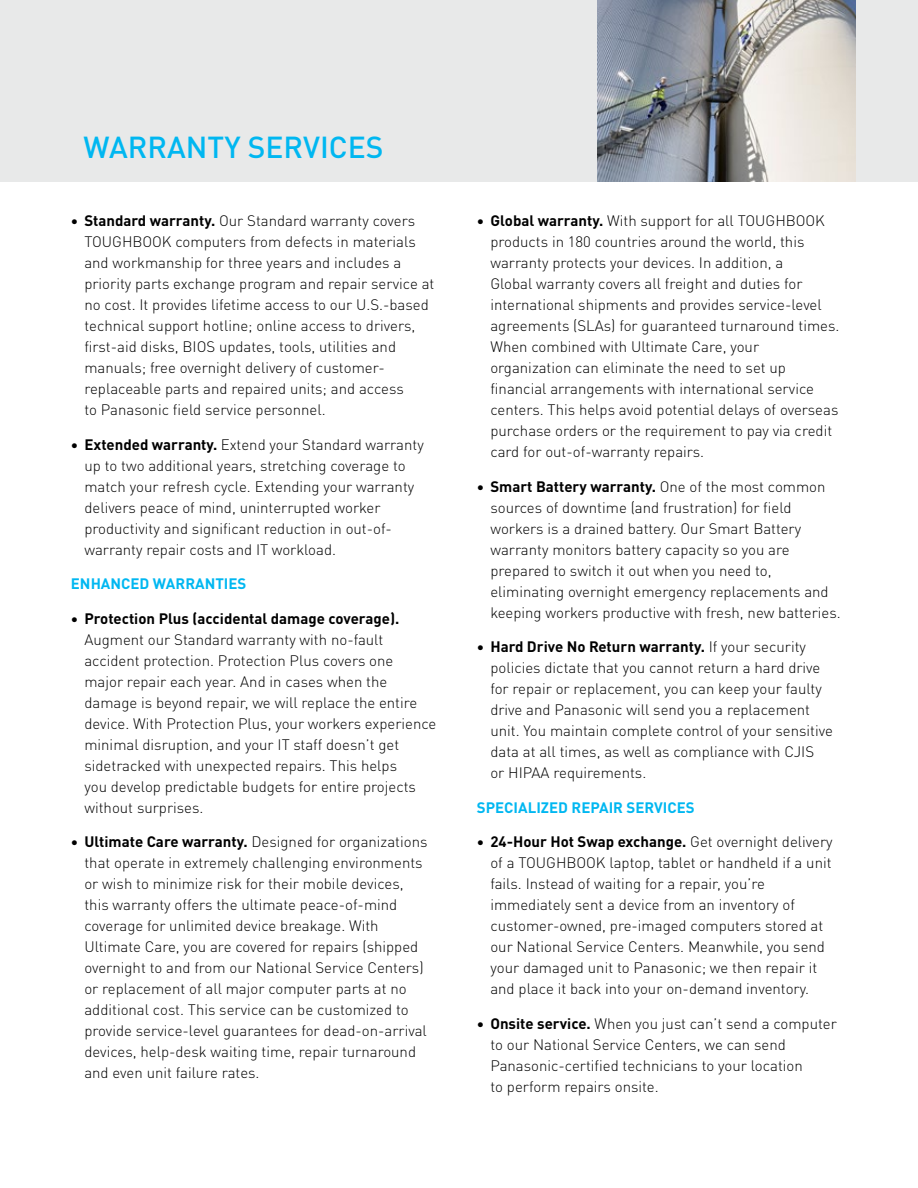
<style>
.page{position:relative;width:918px;height:1188px;background:#fff}
.page>*{position:absolute;margin:0;border:0;box-sizing:border-box;transform-origin:0 0}
.t1{font:500 30px "DINOT";color:#00b7f1}
.t2{font:300 15px/21px "DINOT";color:#000}
.t3{font:700 15px "DINOT";color:#00b7f1}
.t4{font:700 15px "DINOT";color:#000}
.s1{font-weight:700}
</style>
<div class="page">
<div style="left:0;top:0;width:918px;height:181px;background:#e8e9e9"></div>
<img style="left:597px;top:0;width:258px;height:181px">
<h1 class="t1" style="left:83px;top:124px;width:302px">WARRANTY SERVICES</h1>
<p class="t2" style="left:84px;top:210px;width:352px;text-indent:-14px"><span class="s1">• Standard warranty.</span> Our Standard warranty covers TOUGHBOOK computers from defects in materials and workmanship for three years and includes a priority parts exchange program and repair service at no cost. It provides lifetime access to our U.S.-based technical support hotline; online access to drivers, first-aid disks, BIOS updates, tools, utilities and manuals; free overnight delivery of customer&shy;replaceable parts and repaired units; and access<br>to Panasonic field service personnel.</p>
<p class="t2" style="left:84px;top:433px;width:341px;text-indent:-14px"><span class="s1">• Extended warranty.</span> Extend your Standard warranty up to two additional years, stretching coverage to match your refresh cycle. Extending your warranty delivers peace of mind, uninterrupted worker productivity and significant reduction in out-of&shy;warranty repair costs and IT workload.</p>
<p class="t3" style="left:71px;top:572px;width:177px">ENHANCED WARRANTIES</p>
<p class="t4" style="left:71px;top:607px;width:330px">• Protection Plus (accidental damage coverage).</p>
<p class="t2" style="left:84px;top:628px;width:354px">Augment our Standard warranty with no-fault accident protection. Protection Plus covers one<br>major repair each year. And in cases when the damage is beyond repair, we will replace the entire device. With Protection Plus, your workers experience minimal disruption, and your IT staff doesn’t get sidetracked with unexpected repairs. This helps<br>you develop predictable budgets for entire projects without surprises.</p>
<p class="t2" style="left:84px;top:831px;width:345px;text-indent:-14px"><span class="s1">• Ultimate Care warranty.</span> Designed for organizations that operate in extremely challenging environments or wish to minimize risk for their mobile devices, this warranty offers the ultimate peace-of-mind coverage for unlimited device breakage. With Ultimate Care, you are covered for repairs (shipped overnight to and from our National Service Centers) or replacement of all major computer parts at no additional cost. This service can be customized to provide service-level guarantees for dead-on-arrival devices, help-desk waiting time, repair turnaround and even unit failure rates.</p>
<p class="t2" style="left:490px;top:210px;width:351px;text-indent:-14px"><span class="s1">• Global warranty.</span> With support for all TOUGHBOOK products in 180 countries around the world, this warranty protects your devices. In addition, a<br>Global warranty covers all freight and duties for international shipments and provides service-level agreements (SLAs) for guaranteed turnaround times.<br>When combined with Ultimate Care, your organization can eliminate the need to set up financial arrangements with international service centers. This helps avoid potential delays of overseas purchase orders or the requirement to pay via credit card for out-of-warranty repairs.</p>
<p class="t2" style="left:490px;top:475px;width:352px;text-indent:-14px"><span class="s1">• Smart Battery warranty.</span> One of the most common sources of downtime (and frustration) for field workers is a drained battery. Our Smart Battery warranty monitors battery capacity so you are prepared to switch it out when you need to, eliminating overnight emergency replacements and keeping workers productive with fresh, new batteries.</p>
<p class="t2" style="left:490px;top:636px;width:344px;text-indent:-14px"><span class="s1">• Hard Drive No Return warranty.</span> If your security policies dictate that you cannot return a hard drive for repair or replacement, you can keep your faulty drive and Panasonic will send you a replacement unit. You maintain complete control of your sensitive data at all times, as well as compliance with CJIS<br>or HIPAA requirements.</p>
<p class="t3" style="left:477px;top:796px;width:219px">SPECIALIZED REPAIR SERVICES</p>
<p class="t2" style="left:490px;top:831px;width:344px;text-indent:-14px"><span class="s1">• 24-Hour Hot Swap exchange.</span> Get overnight delivery of a TOUGHBOOK laptop, tablet or handheld if a unit fails. Instead of waiting for a repair, you’re immediately sent a device from an inventory of customer-owned, pre-imaged computers stored at our National Service Centers. Meanwhile, you send your damaged unit to Panasonic; we then repair it and place it back into your on-demand inventory.</p>
<p class="t2" style="left:490px;top:1012px;width:348px;text-indent:-14px"><span class="s1">• Onsite service.</span> When you just can’t send a computer to our National Service Centers, we can send Panasonic-certified technicians to your location<br>to perform repairs onsite.</p>
</div>
